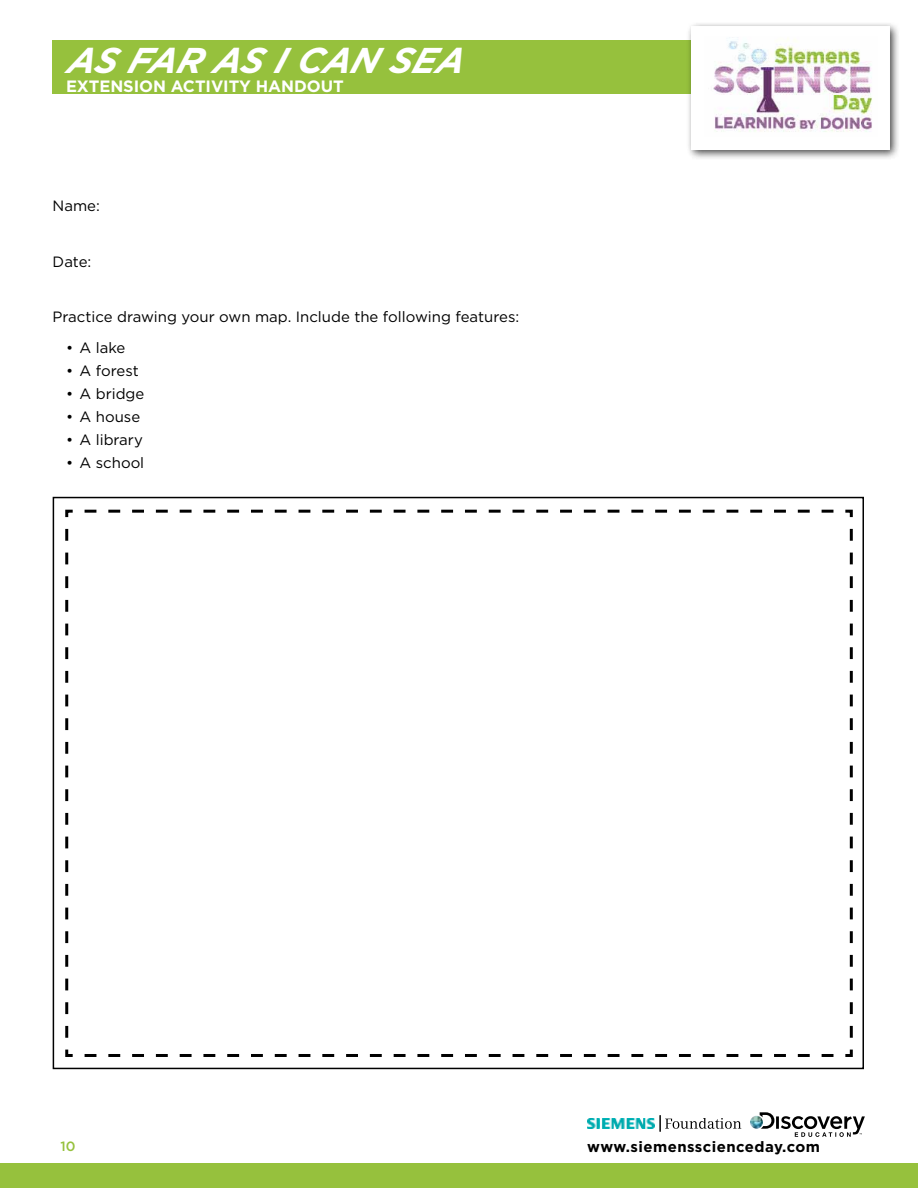
<style>
.page{position:relative;width:918px;height:1188px;background:#fff}
.page>*{position:absolute;margin:0;border:0;box-sizing:border-box;transform-origin:0 0}
.t1{font:italic 700 35.85px "Gotham";color:#fff}
.t2{font:700 16.5px "Gotham";letter-spacing:-.005em;color:#fff}
.t3{font:15px "Gotham";color:#000}
.t4{font:700 15px "Gotham";letter-spacing:.03em;color:#000}
.t5{font:500 13.5px "Gotham";color:#96c13d}
</style>
<div class="page">
<div style="left:53px;top:40px;width:811px;height:54px;background:#96c13d"></div>
<div style="left:0;top:1164px;width:918px;height:24px;background:#96c13d"></div>
<div style="left:686px;top:22px;width:214px;height:138px;background:#000;opacity:.75"></div>
<div style="left:692px;top:27px;width:198px;height:122px;background:#fff"></div>
<img style="left:713px;top:38px;width:159px;height:94px">
<svg style="left:750px;top:1112px;width:115px;height:25px"></svg>
<img style="left:587px;top:1118px;width:68px;height:11px">
<svg style="left:660px;top:1115px;width:81px;height:17px"></svg>
<svg style="left:65px;top:509px;width:788px;height:548px"></svg>
<h1 class="t1" style="left:66px;top:36px;width:391px">AS FA R AS ICA N SEA</h1>
<p class="t2" style="left:66px;top:75px;width:217px">extension activity Hando</p>
<p class="t2" style="left:321px;top:75px;width:21px">ut</p>
<p class="t3" style="left:53px;top:197px;width:49px">Name:</p>
<p class="t3" style="left:53px;top:252px;width:40px">Date:</p>
<p class="t3" style="left:53px;top:307px;width:468px">Practice drawing your own map. Include the following features:</p>
<p class="t3" style="left:66px;top:338px;width:61px">• A lake</p>
<p class="t3" style="left:66px;top:361px;width:74px">• A forest</p>
<p class="t3" style="left:66px;top:384px;width:80px">• A bridge</p>
<p class="t3" style="left:66px;top:407px;width:76px">• A house</p>
<p class="t3" style="left:66px;top:430px;width:78px">• A library</p>
<p class="t3" style="left:66px;top:453px;width:80px">• A school</p>
<p class="t5" style="left:60px;top:1138px;width:17px">10</p>
<p class="t4" style="left:587px;top:1137px;width:234px">www.siemensscienceday.com</p>
</div>
